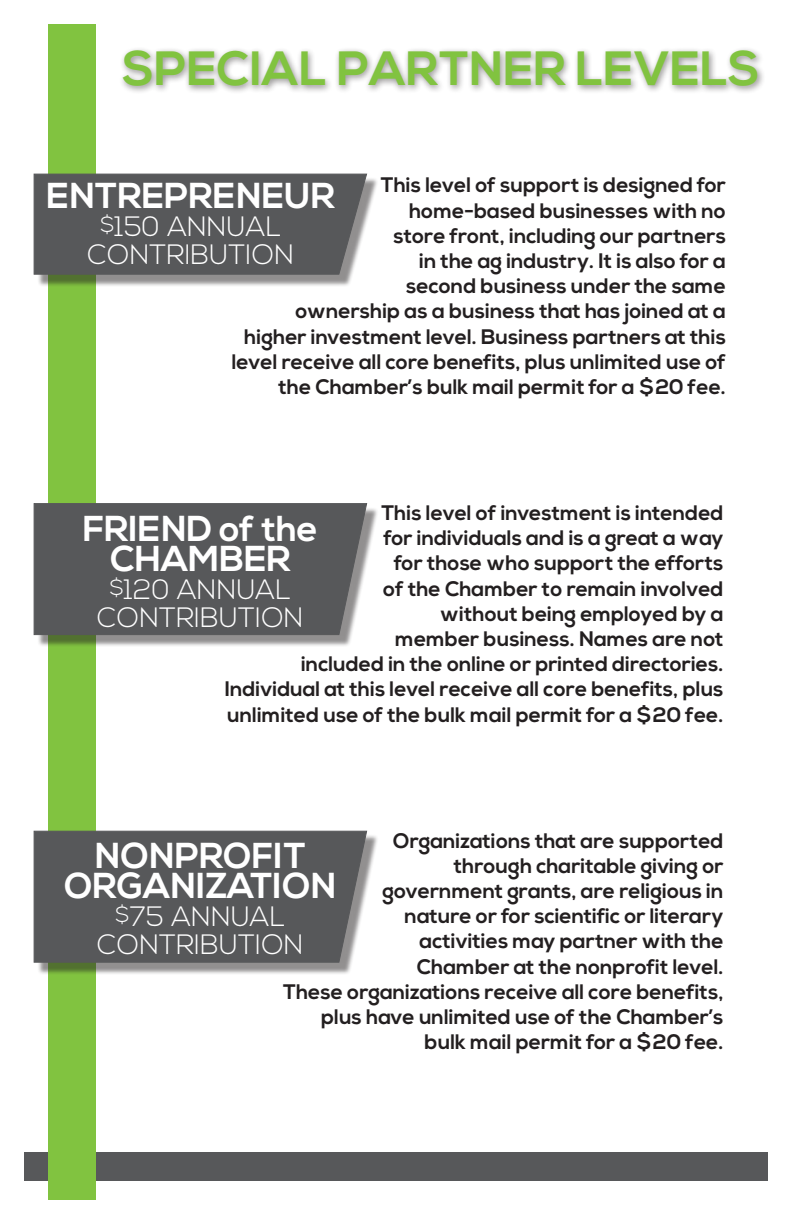
<style>
.page{position:relative;width:792px;height:1224px;background:#fff}
.page>*{position:absolute;margin:0;border:0;box-sizing:border-box;transform-origin:0 0}
.t1{font:700 48px "Nexa";color:#81c340}
.t2{font:700 36px/30px "Nexa";color:#fff;text-align:center}
.t3{font:300 28px/28px "Nexa";color:#fff;text-align:center}
.t4{font:700 21px/25.2px "Nexa";color:#231f20;text-align:right}
.s1{font-size:22px}
</style>
<div class="page">
<div style="left:24px;top:1152px;width:744px;height:29px;background:#57585a"></div>
<div style="left:48px;top:24px;width:48px;height:1176px;background:#81c340"></div>
<div style="left:119px;top:46px;width:647px;height:48px;background:#231f20;opacity:.49"></div>
<div style="left:37px;top:177px;width:342px;height:110px;background:#231f20;opacity:.5"></div>
<div style="left:33px;top:173px;width:335px;height:102px;background:#57585a"></div>
<div style="left:37px;top:507px;width:342px;height:140px;background:#231f20;opacity:.5"></div>
<div style="left:33px;top:503px;width:335px;height:133px;background:#57585a"></div>
<div style="left:37px;top:835px;width:342px;height:140px;background:#231f20;opacity:.5"></div>
<div style="left:33px;top:830px;width:335px;height:133px;background:#57585a"></div>
<p class="t1" style="left:123px;top:41px;width:639px">SPECIAL PARTNER LEVELS</p>
<p class="t4" style="left:232px;top:173px;width:496px">This level of support is designed for<br>home-based businesses with no<br>store front, including our partners<br>in the ag industry. It is also for a<br>second business under the same<br>ownership as a business that has joined at a higher investment level. Business partners at this level receive all core benefits, plus unlimited use of the Chamber’s bulk mail permit for a $20 fee.</p>
<p class="t2" style="left:46px;top:182px;width:290px">ENTREPRENEUR</p>
<p class="t3" style="left:88px;top:214px;width:208px"><span class="s1">$</span>150 ANNUAL<br>CONTRIBUTION</p>
<p class="t4" style="left:225px;top:501px;width:500px">This level of investment is intended<br>for individuals and is a great a way<br>for those who support the efforts<br>of the Chamber to remain involved<br>without being employed by a<br>member business. Names are not<br>included in the online or printed directories.<br>Individual at this level receive all core benefits, plus unlimited use of the bulk mail permit for a $20 fee.</p>
<p class="t2" style="left:83px;top:515px;width:237px">FRIEND of the<br>CHAMBER</p>
<p class="t3" style="left:97px;top:576px;width:208px"><span class="s1">$</span>120 ANNUAL<br>CONTRIBUTION</p>
<p class="t4" style="left:283px;top:829px;width:442px">Organizations that are supported<br>through charitable giving or<br>government grants, are religious in<br>nature or for scientific or literary<br>activities may partner with the<br>Chamber at the nonprofit level.<br>These organizations receive all core benefits, plus have unlimited use of the Chamber’s bulk mail permit for a $20 fee.</p>
<p class="t2" style="left:64px;top:842px;width:274px">NONPROFIT<br>ORGANIZATION</p>
<p class="t3" style="left:97px;top:904px;width:208px"><span class="s1">$</span>75 ANNUAL<br>CONTRIBUTION</p>
</div>
